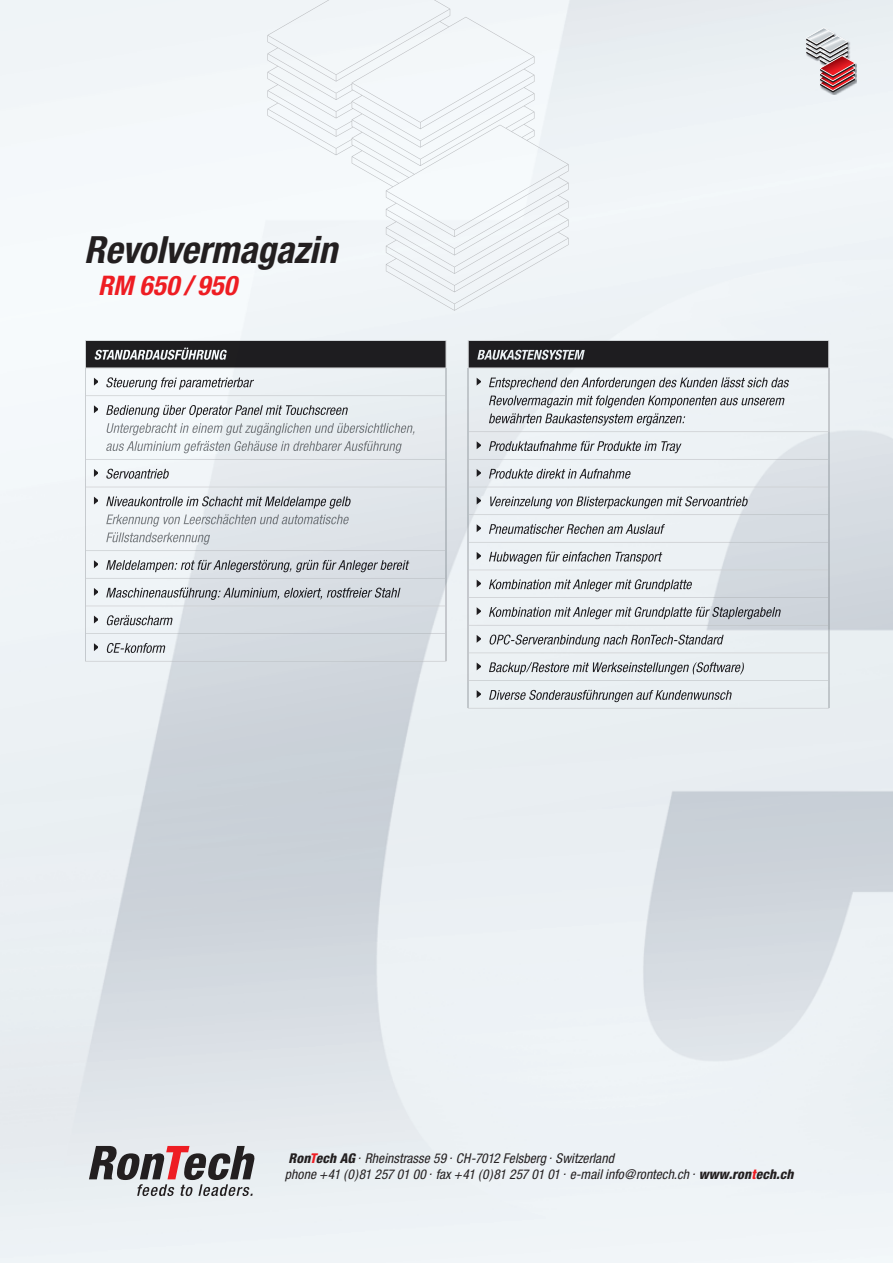
<style>
.page{position:relative;width:893px;height:1263px;background:#fff}
.page>*{position:absolute;margin:0;border:0;box-sizing:border-box;transform-origin:0 0}
.t1{font:italic 700 condensed 37.5px "Helvetica Neue";letter-spacing:-.005em;color:#231f20}
.t2{font:italic 700 condensed 27px "Helvetica Neue";letter-spacing:.01em;color:#ee1d23}
.t3{font:italic condensed 13.5px/16.2px "Helvetica Neue";letter-spacing:.005em;color:#231f20}
.s1{font-weight:800}
.s2{font-weight:800;color:#ee1d23}
</style>
<div class="page">
<svg style="left:89px;top:1146px;width:165px;height:50px;background:#a0999b"></svg>
<img style="left:267px;top:0;width:302px;height:311px">
<img style="left:806px;top:28px;width:51px;height:67px">
<svg style="left:806px;top:27px;width:50px;height:66px;background:#c4a8ab"></svg>
<img style="left:85px;top:340px;width:361px;height:29px">
<svg style="left:85px;top:341px;width:1px;height:54px"></svg>
<svg style="left:446px;top:341px;width:1px;height:54px"></svg>
<img style="left:85px;top:396px;width:1px;height:63px">
<img style="left:446px;top:396px;width:1px;height:63px">
<svg style="left:85px;top:460px;width:1px;height:27px"></svg>
<svg style="left:446px;top:460px;width:1px;height:27px"></svg>
<img style="left:85px;top:487px;width:1px;height:63px">
<img style="left:446px;top:487px;width:1px;height:63px">
<svg style="left:85px;top:551px;width:1px;height:110px"></svg>
<svg style="left:446px;top:551px;width:1px;height:110px"></svg>
<img style="left:95px;top:348px;width:132px;height:12px">
<svg style="left:94px;top:378px;width:5px;height:8px"></svg>
<img style="left:99px;top:377px;width:155px;height:13px">
<svg style="left:94px;top:405px;width:5px;height:8px"></svg>
<img style="left:99px;top:405px;width:249px;height:12px">
<img style="left:107px;top:423px;width:308px;height:12px">
<img style="left:106px;top:441px;width:296px;height:12px">
<svg style="left:94px;top:469px;width:5px;height:8px"></svg>
<img style="left:99px;top:469px;width:70px;height:10px">
<svg style="left:94px;top:497px;width:5px;height:8px"></svg>
<img style="left:99px;top:496px;width:252px;height:13px">
<img style="left:106px;top:514px;width:243px;height:13px">
<img style="left:106px;top:532px;width:104px;height:13px">
<svg style="left:94px;top:560px;width:5px;height:8px"></svg>
<img style="left:99px;top:560px;width:310px;height:12px">
<svg style="left:94px;top:588px;width:5px;height:8px"></svg>
<img style="left:99px;top:587px;width:302px;height:13px">
<svg style="left:94px;top:615px;width:5px;height:8px"></svg>
<img style="left:99px;top:615px;width:74px;height:10px">
<svg style="left:94px;top:643px;width:5px;height:8px"></svg>
<img style="left:99px;top:643px;width:66px;height:10px">
<img style="left:468px;top:340px;width:361px;height:29px">
<svg style="left:468px;top:341px;width:1px;height:27px"></svg>
<svg style="left:828px;top:341px;width:1px;height:27px"></svg>
<img style="left:468px;top:368px;width:1px;height:63px">
<img style="left:828px;top:368px;width:1px;height:63px">
<svg style="left:468px;top:432px;width:1px;height:276px"></svg>
<svg style="left:828px;top:432px;width:1px;height:276px"></svg>
<img style="left:477px;top:350px;width:108px;height:10px">
<svg style="left:477px;top:378px;width:5px;height:8px"></svg>
<img style="left:482px;top:377px;width:307px;height:13px">
<img style="left:489px;top:395px;width:295px;height:13px">
<img style="left:489px;top:413px;width:196px;height:13px">
<svg style="left:477px;top:441px;width:5px;height:8px"></svg>
<img style="left:482px;top:441px;width:199px;height:12px">
<svg style="left:477px;top:469px;width:5px;height:8px"></svg>
<img style="left:482px;top:469px;width:149px;height:10px">
<svg style="left:477px;top:497px;width:5px;height:8px"></svg>
<img style="left:482px;top:496px;width:266px;height:13px">
<svg style="left:477px;top:524px;width:5px;height:8px"></svg>
<img style="left:482px;top:524px;width:183px;height:10px">
<svg style="left:477px;top:552px;width:5px;height:8px"></svg>
<img style="left:482px;top:551px;width:180px;height:13px">
<svg style="left:477px;top:579px;width:5px;height:8px"></svg>
<img style="left:482px;top:579px;width:210px;height:13px">
<svg style="left:477px;top:607px;width:5px;height:8px"></svg>
<img style="left:482px;top:607px;width:299px;height:12px">
<svg style="left:477px;top:635px;width:5px;height:8px"></svg>
<img style="left:482px;top:634px;width:242px;height:13px">
<svg style="left:477px;top:662px;width:5px;height:8px"></svg>
<img style="left:482px;top:662px;width:262px;height:12px">
<svg style="left:477px;top:690px;width:5px;height:8px"></svg>
<img style="left:482px;top:690px;width:250px;height:12px">
<h1 class="t1" style="left:84px;top:227px;width:254px">Revolvermagazin</h1>
<h2 class="t2" style="left:98px;top:269px;width:140px">RM 650 / 950</h2>
<p class="t3" style="left:285px;top:1150px;width:510px"><span class="s1">Ron</span><span class="s2">T</span><span class="s1">ech AG</span> . Rheinstrasse 59 . CH-7012 Felsberg . Switzerland<br>phone +41 (0)81 257 01 00 . fax +41 (0)81 257 01 01 . e-mail info@rontech.ch . <span class="s1">www.ron</span><span class="s2">t</span><span class="s1">ech.ch</span></p>
</div>
